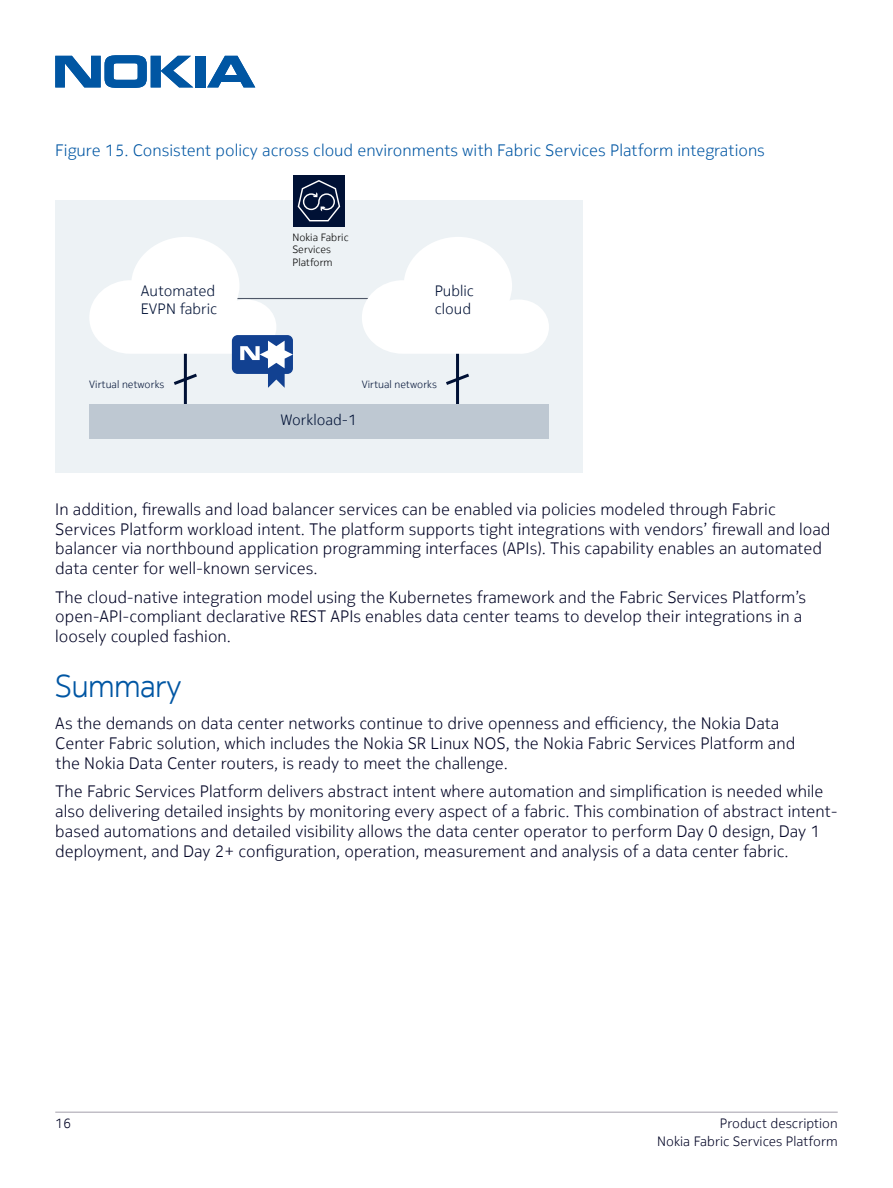
<style>
.page{position:relative;width:893px;height:1188px;background:#fff}
.page>*{position:absolute;margin:0;border:0;box-sizing:border-box;transform-origin:0 0}
.Head_1{font:300 31.5px "Nokia Pure Headline";color:#0056a3}
.Body{font:300 16.5px/19.8px "Nokia Pure Text";color:#000324}
.Figure___table_capti{font:300 16.5px "Nokia Pure Text";color:#0056a3}
.t1{font:300 15px/18px "Nokia Pure Text";color:#001135}
.t2{font:300 13.5px/18.6px "Nokia Pure Text";color:#000324;text-align:right}
.t3{font:300 10.5px "Nokia Pure Text";color:#001135}
.t4{font:300 10.5px/12.6px "Nokia Pure Text";color:#000}
</style>
<div class="page">
<svg style="left:55px;top:55px;width:138px;height:33px"></svg>
<div style="left:195px;top:56px;width:10px;height:31px;background:#0056a3"></div>
<svg style="left:207px;top:56px;width:48px;height:31px"></svg>
<hr style="left:55px;top:1112px;width:783px;height:1px;background:#c1bec6">
<div style="left:55px;top:201px;width:528px;height:272px;background:#edf2f5"></div>
<hr style="left:225px;top:298px;width:170px;height:1px;background:#4e5767">
<div style="left:293px;top:175px;width:51px;height:51px;background:#001135"></div>
<svg style="left:297px;top:180px;width:44px;height:42px"></svg>
<hr style="left:184px;top:354px;width:3px;height:51px;background:#001135">
<svg style="left:89px;top:237px;width:204px;height:151px"></svg>
<svg style="left:362px;top:237px;width:187px;height:118px"></svg>
<hr style="left:456px;top:354px;width:3px;height:51px;background:#001135">
<svg style="left:446px;top:371px;width:23px;height:16px"></svg>
<div style="left:89px;top:405px;width:460px;height:34px;background:#bec8d2"></div>
<p class="Figure___table_capti" style="left:55px;top:140px;width:711px">Figure 15. Consistent policy across cloud environments with Fabric Services Platform integrations</p>
<p class="t4" style="left:292px;top:231px;width:58px">Nokia Fabric<br>Services<br>Platform</p>
<p class="t1" style="left:141px;top:281px;width:78px">Automated<br>EVPN fabric</p>
<p class="t1" style="left:435px;top:281px;width:41px">Public cloud</p>
<p class="t3" style="left:89px;top:377px;width:77px">Virtual networks</p>
<p class="t3" style="left:362px;top:377px;width:77px">Virtual networks</p>
<p class="t1" style="left:281px;top:411px;width:78px">Workload-1</p>
<p class="Body" style="left:55px;top:499px;width:777px">In addition, firewalls and load balancer services can be enabled via policies modeled through Fabric Services Platform workload intent. The platform supports tight integrations with vendors’ firewall and load balancer via northbound application programming interfaces (APIs). This capability enables an automated data center for well-known services.</p>
<p class="Body" style="left:55px;top:587px;width:752px">The cloud-native integration model using the Kubernetes framework and the Fabric Services Platform’s open-API-compliant declarative REST APIs enables data center teams to develop their integrations in a loosely coupled fashion.</p>
<p class="Head_1" style="left:55px;top:666px;width:127px">Summary</p>
<p class="Body" style="left:55px;top:714px;width:741px">As the demands on data center networks continue to drive openness and efficiency, the Nokia Data<br>Center Fabric solution, which includes the Nokia SR Linux NOS, the Nokia Fabric Services Platform and the Nokia Data Center routers, is ready to meet the challenge.</p>
<p class="Body" style="left:55px;top:782px;width:784px">The Fabric Services Platform delivers abstract intent where automation and simplification is needed while also delivering detailed insights by monitoring every aspect of a fabric. This combination of abstract intent&shy;based automations and detailed visibility allows the data center operator to perform Day 0 design, Day 1 deployment, and Day 2+ configuration, operation, measurement and analysis of a data center fabric.</p>
<p class="t2" style="left:55px;top:1113px;width:17px">16</p>
<p class="t2" style="left:657px;top:1113px;width:182px">Product description<br>Nokia Fabric Services Platform</p>
</div>
